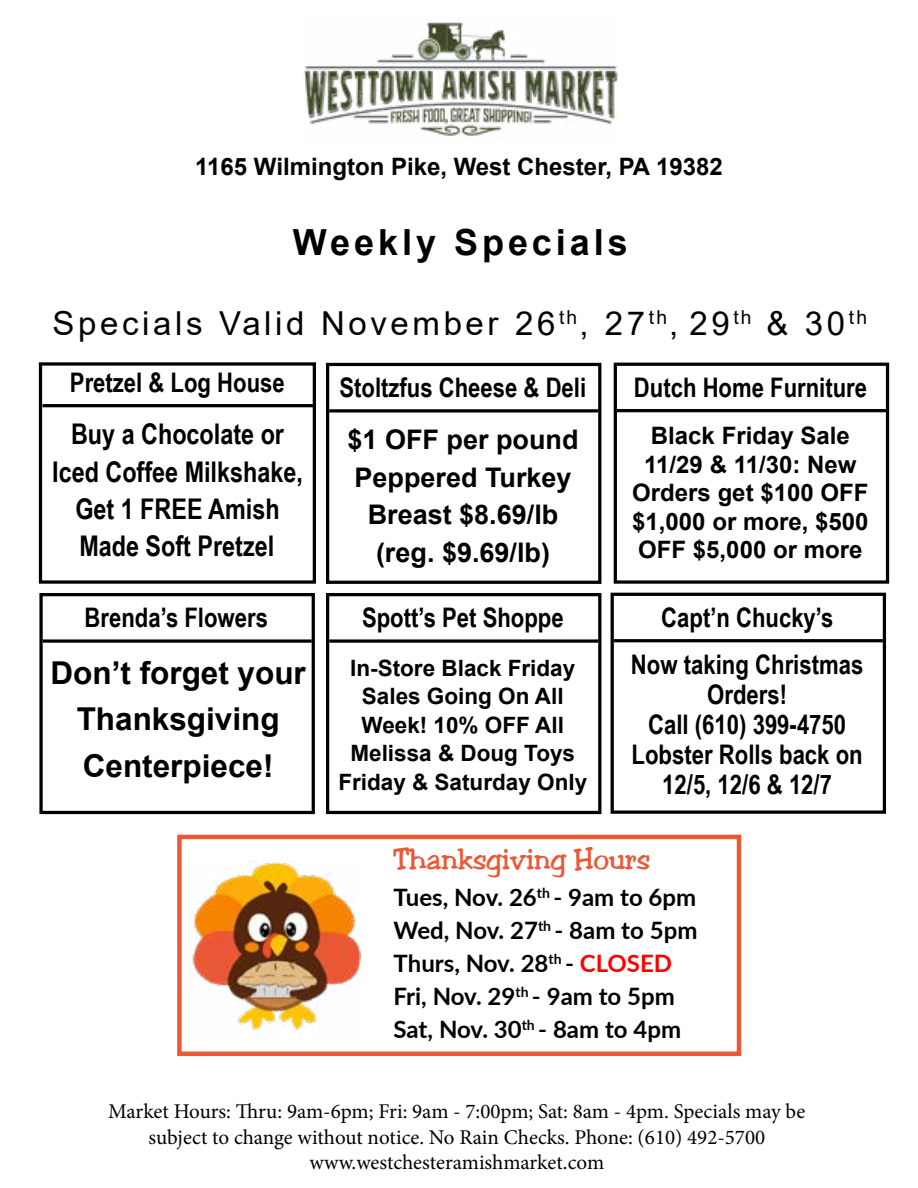
<style>
.page{position:relative;width:918px;height:1188px;background:#fff}
.page>*{position:absolute;margin:0;border:0;box-sizing:border-box;transform-origin:0 0}
.t1{font:700 36px "Arial";letter-spacing:.11em;color:#000}
.t2{font:33px "Arial";letter-spacing:.11em;color:#000}
.t3{font:700 31.5px/46.5px "Arial";color:#000;text-align:center}
.t4{font:30px "Jester";color:#eb5836}
.t5{font:700 28.5px/37px "Arial Narrow";color:#000;text-align:center}
.t6{font:700 27px/30px "Arial Narrow";color:#000;text-align:center}
.t7{font:700 27px/37.5px "Arial";color:#000;text-align:center}
.t8{font:700 24px/28.5px "Arial";color:#000;text-align:center}
.t9{font:700 24px/33px "Lato";color:#000}
.t10{font:700 22.5px/28.5px "Arial";color:#000;text-align:center}
.t11{font:21px/25.2px "Minion Pro";letter-spacing:-.005em;color:#000;text-align:center}
.s1{color:#f00}
</style>
<div class="page">
<div style="left:39px;top:362px;width:277px;height:222px;border:3px solid #000"></div>
<hr style="left:43px;top:404px;width:270px;height:3px;background:#000">
<img style="left:304px;top:22px;width:314px;height:115px">
<div style="left:39px;top:593px;width:276px;height:221px;border:3px solid #000"></div>
<svg style="left:43px;top:639px;width:269px;height:4px"></svg>
<div style="left:326px;top:363px;width:275px;height:221px;border:3px solid #000"></div>
<svg style="left:329px;top:409px;width:269px;height:4px"></svg>
<div style="left:614px;top:363px;width:275px;height:221px;border:3px solid #000"></div>
<hr style="left:617px;top:409px;width:269px;height:3px;background:#000">
<div style="left:326px;top:593px;width:275px;height:221px;border:3px solid #000"></div>
<svg style="left:329px;top:639px;width:269px;height:4px"></svg>
<img style="left:192px;top:861px;width:170px;height:170px">
<div style="left:177px;top:835px;width:564px;height:221px;border:4px solid #eb5836"></div>
<div style="left:611px;top:593px;width:275px;height:221px;border:3px solid #000"></div>
<hr style="left:614px;top:639px;width:269px;height:3px;background:#000">
<p class="t8" style="left:195px;top:152px;width:529px">1165 Wilmington Pike, West Chester, PA 19382</p>
<h1 class="t1" style="left:293px;top:217px;width:336px">Weekly Specials</h1>
<p class="t2" style="left:53px;top:301px;width:816px">Specials Valid November 26<sup>th</sup>, 27<sup>th</sup>, 29<sup>th</sup> &amp; 30<sup>th</sup></p>
<p class="t6" style="left:70px;top:366px;width:216px">Pretzel &amp; Log House</p>
<p class="t5" style="left:52px;top:415px;width:252px">Buy a Chocolate or<br>Iced Coffee Milkshake,<br>Get 1 FREE Amish<br>Made Soft Pretzel</p>
<p class="t6" style="left:85px;top:602px;width:185px">Brenda’s Flowers</p>
<p class="t3" style="left:51px;top:650px;width:257px">Don’t forget your<br>Thanksgiving<br>Centerpiece!</p>
<p class="t6" style="left:339px;top:371px;width:248px">Stoltzfus Cheese &amp; Deli</p>
<p class="t7" style="left:348px;top:421px;width:233px">$1 OFF per pound<br>Peppered Turkey<br>Breast $8.69/lb (reg. $9.69/lb)</p>
<p class="t6" style="left:362px;top:602px;width:203px">Spott’s Pet Shoppe</p>
<p class="t10" style="left:338px;top:654px;width:250px">In-Store Black Friday<br>Sales Going On All<br>Week! 10% OFF All<br>Melissa &amp; Doug Toys<br>Friday &amp; Saturday Only</p>
<p class="t6" style="left:634px;top:371px;width:235px">Dutch Home Furniture</p>
<p class="t8" style="left:632px;top:422px;width:238px">Black Friday Sale<br>11/29 &amp; 11/30: New<br>Orders get $100 OFF $1,000 or more, $500<br>OFF $5,000 or more</p>
<p class="t6" style="left:631px;top:593px;width:234px;line-height:46.7px">Capt’n Chucky’s<br>Now taking Christmas</p>
<p class="t6" style="left:632px;top:678px;width:233px">Orders!<br>Call (610) 399-4750<br>Lobster Rolls back on<br>12/5, 12/6 &amp; 12/7</p>
<p class="t4" style="left:394px;top:841px;width:258px">Thanksgiving Hours</p>
<p class="t9" style="left:394px;top:880px;width:305px">Tues, Nov. 26<sup>th</sup> - 9am to 6pm<br>Wed, Nov. 27<sup>th</sup> - 8am to 5pm<br>Thurs, Nov. 28<sup>th</sup> - <span class="s1">CLOSED<br></span>Fri, Nov. 29<sup>th</sup> - 9am to 5pm<br>Sat, Nov. 30<sup>th</sup> - 8am to 4pm</p>
<p class="t11" style="left:108px;top:1099px;width:699px">Market Hours: Thru: 9am-6pm; Fri: 9am - 7:00pm; Sat: 8am - 4pm. Specials may be subject to change without notice. No Rain Checks. Phone: (610) 492-5700 www.westchesteramishmarket.com</p>
</div>
